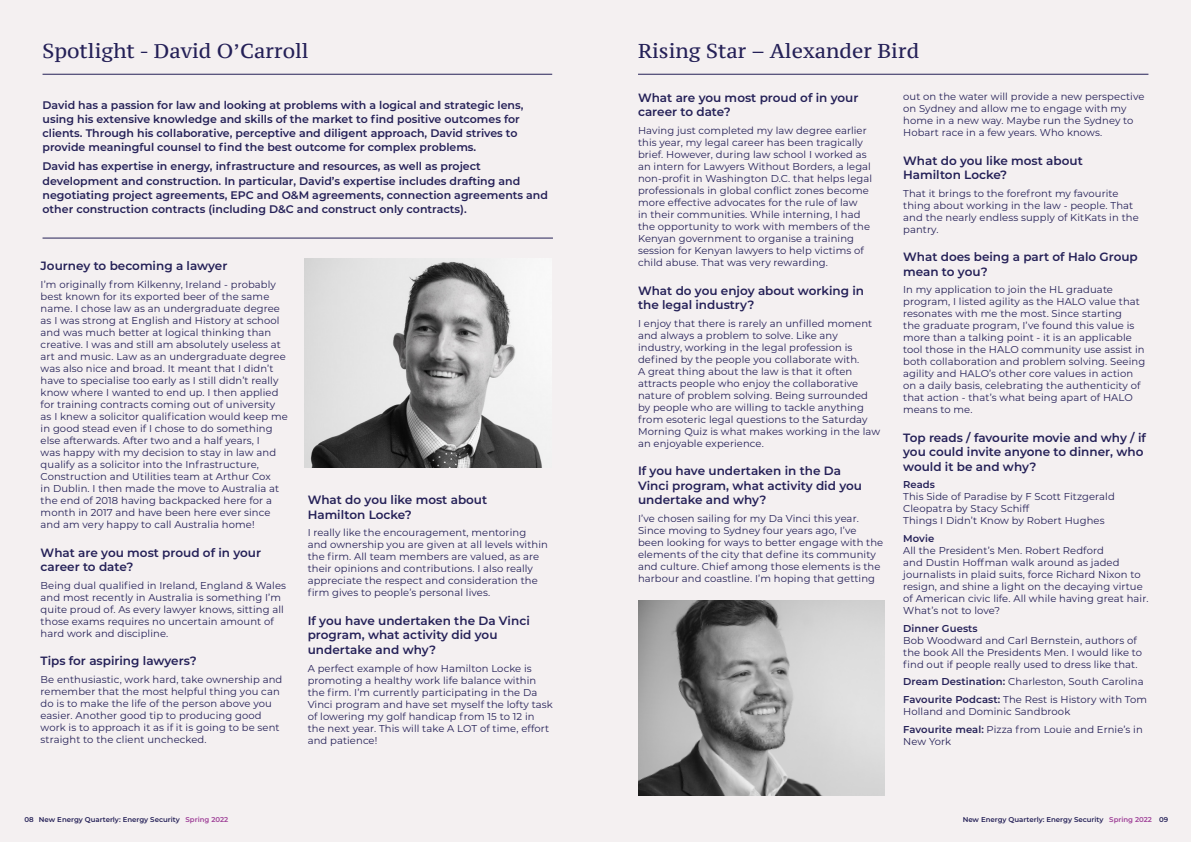
<style>
.page{position:relative;width:1191px;height:842px;background:#f4f0f1}
.page>*{position:absolute;margin:0;border:0;box-sizing:border-box;transform-origin:0 0}
.t1{font:20px "PT Serif Caption";color:#242057}
.t2{font:600 12px/14.4px "Montserrat";color:#242057}
.t3{font:600 11px/14px "Montserrat";color:#242057}
.t4{font:10px/12px "Montserrat";letter-spacing:.01em;color:#242057}
.t5{font:600 10px "Montserrat";letter-spacing:.01em;color:#242057}
.t6{font:600 7px "Montserrat";color:#242057}
.s1{font-weight:600}
.s2{color:#9d3d96}
</style>
<div class="page">
<img style="left:305px;top:259px;width:238px;height:209px">
<hr style="left:43px;top:74px;width:509px;height:1px;background:#242057">
<hr style="left:638px;top:74px;width:510px;height:1px;background:#242057">
<hr style="left:43px;top:238px;width:510px;height:1px;background:#242057">
<img style="left:638px;top:600px;width:246px;height:195px">
<h1 class="t1" style="left:43px;top:38px;width:268px">Spotlight - David O’Carroll</h1>
<p class="t3" style="left:43px;top:97px;width:482px">David has a passion for law and looking at problems with a logical and strategic lens, using his extensive knowledge and skills of the market to find positive outcomes for clients. Through his collaborative, perceptive and diligent approach, David strives to provide meaningful counsel to find the best outcome for complex problems.</p>
<p class="t3" style="left:43px;top:159px;width:507px">David has expertise in energy, infrastructure and resources, as well as project development and construction. In particular, David’s expertise includes drafting and negotiating project agreements, EPC and O&amp;M agreements, connection agreements and other construction contracts (including D&amp;C and construct only contracts).</p>
<p class="t2" style="left:41px;top:258px;width:188px">Journey to becoming a lawyer</p>
<p class="t4" style="left:41px;top:278px;width:249px">I’m originally from Kilkenny, Ireland - probably best known for its exported beer of the same name. I chose law as an undergraduate degree as I was strong at English and History at school and was much better at logical thinking than creative. I was and still am absolutely useless at art and music. Law as an undergraduate degree was also nice and broad. It meant that I didn’t have to specialise too early as I still didn’t really know where I wanted to end up. I then applied for training contracts coming out of university as I knew a solicitor qualification would keep me in good stead even if I chose to do something else afterwards. After two and a half years, I<br>was happy with my decision to stay in law and qualify as a solicitor into the Infrastructure, Construction and Utilities team at Arthur Cox<br>in Dublin. I then made the move to Australia at the end of 2018 having backpacked here for a month in 2017 and have been here ever since and am very happy to call Australia home!</p>
<p class="t2" style="left:41px;top:545px;width:222px">What are you most proud of in your career to date?</p>
<p class="t4" style="left:41px;top:579px;width:247px">Being dual qualified in Ireland, England &amp; Wales and most recently in Australia is something I’m quite proud of. As every lawyer knows, sitting all those exams requires no uncertain amount of hard work and discipline.</p>
<p class="t2" style="left:41px;top:653px;width:157px">Tips for aspiring lawyers?</p>
<p class="t4" style="left:41px;top:673px;width:243px">Be enthusiastic, work hard, take ownership and remember that the most helpful thing you can do is to make the life of the person above you easier. Another good tip to producing good work is to approach it as if it is going to be sent straight to the client unchecked.</p>
<p class="t2" style="left:308px;top:492px;width:181px">What do you like most about<br>Hamilton Locke?</p>
<p class="t4" style="left:308px;top:527px;width:242px">I really like the encouragement, mentoring and ownership you are given at all levels within the firm. All team members are valued, as are their opinions and contributions. I also really appreciate the respect and consideration the firm gives to people’s personal lives.</p>
<p class="t2" style="left:308px;top:613px;width:224px">If you have undertaken the Da Vinci program, what activity did you undertake and why?</p>
<p class="t4" style="left:308px;top:662px;width:247px">A perfect example of how Hamilton Locke is promoting a healthy work life balance within the firm. I’m currently participating in the Da Vinci program and have set myself the lofty task of lowering my golf handicap from 15 to 12 in the next year. This will take A LOT of time, effort and patience!</p>
<h1 class="t1" style="left:638px;top:38px;width:283px">Rising Star – Alexander Bird</h1>
<p class="t2" style="left:638px;top:90px;width:222px">What are you most proud of in your career to date?</p>
<p class="t4" style="left:638px;top:124px;width:236px">Having just completed my law degree earlier this year, my legal career has been tragically brief. However, during law school I worked as an intern for Lawyers Without Borders, a legal non-profit in Washington D.C. that helps legal professionals in global conflict zones become more effective advocates for the rule of law<br>in their communities. While interning, I had the opportunity to work with members of the Kenyan government to organise a training session for Kenyan lawyers to help victims of child abuse. That was very rewarding.</p>
<p class="t2" style="left:638px;top:283px;width:227px">What do you enjoy about working in the legal industry?</p>
<p class="t4" style="left:638px;top:317px;width:244px">I enjoy that there is rarely an unfilled moment and always a problem to solve. Like any industry, working in the legal profession is defined by the people you collaborate with.<br>A great thing about the law is that it often attracts people who enjoy the collaborative nature of problem solving. Being surrounded by people who are willing to tackle anything from esoteric legal questions to the Saturday Morning Quiz is what makes working in the law an enjoyable experience.</p>
<p class="t2" style="left:638px;top:463px;width:225px">If you have undertaken in the Da<br>Vinci program, what activity did you undertake and why?</p>
<p class="t4" style="left:638px;top:512px;width:247px">I’ve chosen sailing for my Da Vinci this year.<br>Since moving to Sydney four years ago, I’ve been looking for ways to better engage with the elements of the city that define its community and culture. Chief among those elements is the harbour and coastline. I’m hoping that getting</p>
<p class="t4" style="left:903px;top:90px;width:243px">out on the water will provide a new perspective on Sydney and allow me to engage with my home in a new way. Maybe run the Sydney to Hobart race in a few years. Who knows.</p>
<p class="t2" style="left:903px;top:153px;width:181px">What do you like most about<br>Hamilton Locke?</p>
<p class="t4" style="left:903px;top:187px;width:237px">That it brings to the forefront my favourite thing about working in the law - people. That and the nearly endless supply of KitKats in the pantry.</p>
<p class="t2" style="left:903px;top:249px;width:236px">What does being a part of Halo Group mean to you?</p>
<p class="t4" style="left:903px;top:283px;width:244px">In my application to join the HL graduate program, I listed agility as the HALO value that resonates with me the most. Since starting<br>the graduate program, I’ve found this value is more than a talking point - it is an applicable tool those in the HALO community use assist in both collaboration and problem solving. Seeing agility and HALO’s other core values in action on a daily basis, celebrating the authenticity of that action - that’s what being apart of HALO means to me.</p>
<p class="t2" style="left:903px;top:430px;width:244px">Top reads / favourite movie and why / if you could invite anyone to dinner, who would it be and why?</p>
<p class="t5" style="left:903px;top:478px;width:33px">Reads</p>
<p class="t4" style="left:903px;top:490px;width:213px">This Side of Paradise by F Scott Fitzgerald<br>Cleopatra by Stacy Schiff<br>Things I Didn’t Know by Robert Hughes</p>
<p class="t5" style="left:903px;top:531px;width:33px">Movie</p>
<p class="t4" style="left:903px;top:544px;width:247px">All the President’s Men. Robert Redford<br>and Dustin Hoffman walk around as jaded journalists in plaid suits, force Richard Nixon to resign, and shine a light on the decaying virtue of American civic life. All while having great hair.<br>What’s not to love?</p>
<p class="t5" style="left:903px;top:621px;width:76px">Dinner Guests</p>
<p class="t4" style="left:903px;top:634px;width:240px">Bob Woodward and Carl Bernstein, authors of the book All the Presidents Men. I would like to find out if people really used to dress like that.</p>
<p class="t4" style="left:903px;top:673px;width:245px;line-height:17.7px"><span class="s1">Dream Destination:</span> Charleston, South Carolina<br><span class="s1">Favourite Podcast:</span> The Rest is History with Tom</p>
<p class="t4" style="left:903px;top:702px;width:241px;line-height:17.7px">Holland and Dominic Sandbrook<br><span class="s1">Favourite meal:</span> Pizza from Louie and Ernie’s in</p>
<p class="t4" style="left:903px;top:735px;width:50px">New York</p>
<p class="t6" style="left:24px;top:814px;width:205px">08 New Energy Quarterly: Energy Security <span class="s2">Spring 2022</span></p>
<p class="t6" style="left:962px;top:814px;width:207px">New Energy Quarterly: Energy Security <span class="s2">Spring 2022</span> 09</p>
</div>
